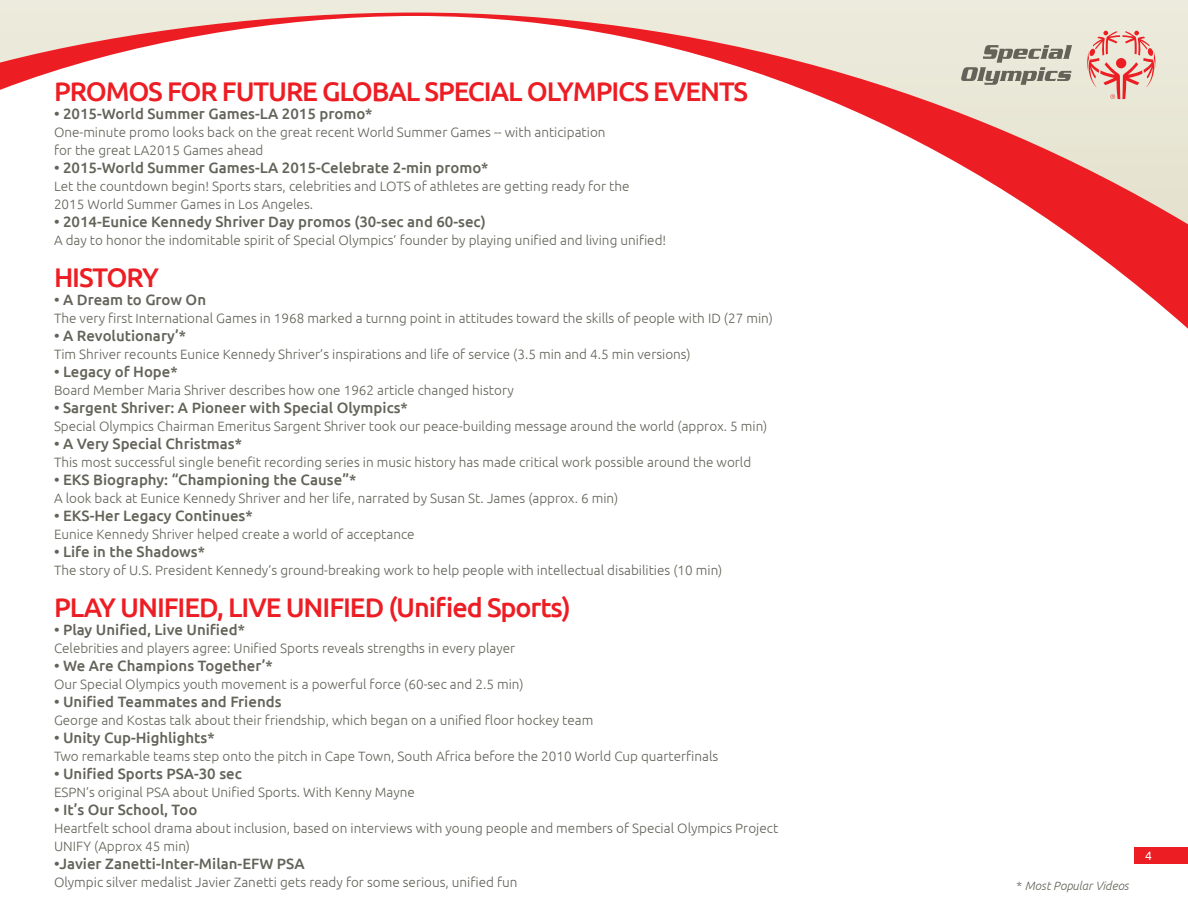
<style>
.page{position:relative;width:1188px;height:918px;background:#fff}
.page>*{position:absolute;margin:0;border:0;box-sizing:border-box;transform-origin:0 0}
.t1{font:500 27px "Ubuntu";letter-spacing:-.04em;color:#ed1d24}
.t2{font:500 15px "Ubuntu";color:#636359}
.t3{font:300 13.5px/18px "Ubuntu";color:#636359}
.t4{font:italic 300 12px "Ubuntu";color:#636359}
.t5{font:12px "Ubuntu";color:#fff}
.s1{font-style:normal}
</style>
<div class="page">
<div style="left:1134px;top:848px;width:54px;height:16px;background:#ed1d24"></div>
<svg style="left:1055px;top:224px;width:133px;height:105px"></svg>
<svg style="left:0;top:0;width:1188px;height:224px"></svg>
<svg style="left:1086px;top:31px;width:71px;height:68px;background:#eab7ac"></svg>
<svg style="left:961px;top:45px;width:111px;height:40px;background:#b9b8aa"></svg>
<h1 class="t1" style="left:54px;top:74px;width:696px">PROMOS FOR FUTURE GLOBAL SPECIAL OLYMPICS EVENTS</h1>
<p class="t2" style="left:54px;top:104px;width:320px">• 2015-World Summer Games-LA 2015 promo*</p>
<p class="t3" style="left:54px;top:122px;width:553px">One-minute promo looks back on the great recent World Summer Games -- with anticipation for the great LA2015 Games ahead</p>
<p class="t2" style="left:54px;top:158px;width:436px">• 2015-World Summer Games-LA 2015-Celebrate 2-min promo*</p>
<p class="t3" style="left:54px;top:176px;width:577px">Let the countdown begin! Sports stars, celebrities and LOTS of athletes are getting ready for the<br>2015 World Summer Games in Los Angeles.</p>
<p class="t2" style="left:54px;top:212px;width:433px">• 2014-Eunice Kennedy Shriver Day promos (30-sec and 60-sec)</p>
<p class="t3" style="left:54px;top:230px;width:614px">A day to honor the indomitable spirit of Special Olympics’ founder by playing unified and living unified!</p>
<h1 class="t1" style="left:54px;top:260px;width:107px">HISTORY</h1>
<p class="t2" style="left:54px;top:290px;width:154px">• A Dream to Grow On</p>
<p class="t3" style="left:54px;top:308px;width:720px">The very first International Games in 1968 marked a turnng point in attitudes toward the skills of people with ID (27 min)</p>
<p class="t2" style="left:54px;top:326px;width:134px">• A Revolutionary’*</p>
<p class="t3" style="left:54px;top:344px;width:638px">Tim Shriver recounts Eunice Kennedy Shriver’s inspirations and life of service (3.5 min and 4.5 min versions)</p>
<p class="t2" style="left:54px;top:362px;width:125px">• Legacy of Hope*</p>
<p class="t3" style="left:54px;top:380px;width:461px">Board Member Maria Shriver describes how one 1962 article changed history</p>
<p class="t2" style="left:54px;top:398px;width:355px">• Sargent Shriver: A Pioneer with Special Olympics*</p>
<p class="t3" style="left:54px;top:416px;width:715px">Special Olympics Chairman Emeritus Sargent Shriver took our peace-building message around the world (approx. 5 min)</p>
<p class="t2" style="left:54px;top:434px;width:190px">• A Very Special Christmas*</p>
<p class="t3" style="left:54px;top:452px;width:699px">This most successful single benefit recording series in music history has made critical work possible around the world</p>
<p class="t2" style="left:54px;top:470px;width:304px">• EKS Biography: “Championing the Cause”*</p>
<p class="t3" style="left:54px;top:488px;width:566px">A look back at Eunice Kennedy Shriver and her life, narrated by Susan St. James (approx. 6 min)</p>
<p class="t2" style="left:54px;top:506px;width:200px">• EKS-Her Legacy Continues*</p>
<p class="t3" style="left:54px;top:524px;width:362px">Eunice Kennedy Shriver helped create a world of acceptance</p>
<p class="t2" style="left:54px;top:542px;width:152px">• Life in the Shadows*</p>
<p class="t3" style="left:54px;top:560px;width:670px">The story of U.S. President Kennedy’s ground-breaking work to help people with intellectual disabilities (10 min)</p>
<h1 class="t1" style="left:54px;top:590px;width:519px">PLAY UNIFIED, LIVE UNIFIED (Unified Sports)</h1>
<p class="t2" style="left:54px;top:620px;width:192px">• Play Unified, Live Unified*</p>
<p class="t3" style="left:54px;top:638px;width:463px">Celebrities and players agree: Unified Sports reveals strengths in every player</p>
<p class="t2" style="left:54px;top:656px;width:220px">• We Are Champions Together’*</p>
<p class="t3" style="left:54px;top:674px;width:471px">Our Special Olympics youth movement is a powerful force (60-sec and 2.5 min)</p>
<p class="t2" style="left:54px;top:692px;width:229px">• Unified Teammates and Friends</p>
<p class="t3" style="left:54px;top:710px;width:541px">George and Kostas talk about their friendship, which began on a unified floor hockey team</p>
<p class="t2" style="left:54px;top:728px;width:162px">• Unity Cup-Highlights*</p>
<p class="t3" style="left:54px;top:746px;width:666px">Two remarkable teams step onto the pitch in Cape Town, South Africa before the 2010 World Cup quarterfinals</p>
<p class="t2" style="left:54px;top:764px;width:189px">• Unified Sports PSA-30 sec</p>
<p class="t3" style="left:54px;top:782px;width:362px">ESPN’s original PSA about Unified Sports. With Kenny Mayne</p>
<p class="t2" style="left:54px;top:800px;width:145px">• It’s Our School, Too</p>
<p class="t3" style="left:54px;top:818px;width:726px">Heartfelt school drama about inclusion, based on interviews with young people and members of Special Olympics Project<br>UNIFY (Approx 45 min)</p>
<p class="t2" style="left:54px;top:854px;width:252px">•Javier Zanetti-Inter-Milan-EFW PSA</p>
<p class="t3" style="left:54px;top:872px;width:465px">Olympic silver medalist Javier Zanetti gets ready for some serious, unified fun</p>
<p class="t4" style="left:1017px;top:878px;width:114px"><span class="s1">*</span> Most Popular Videos</p>
<p class="t5" style="left:1145px;top:849px;width:8px">4</p>
</div>
